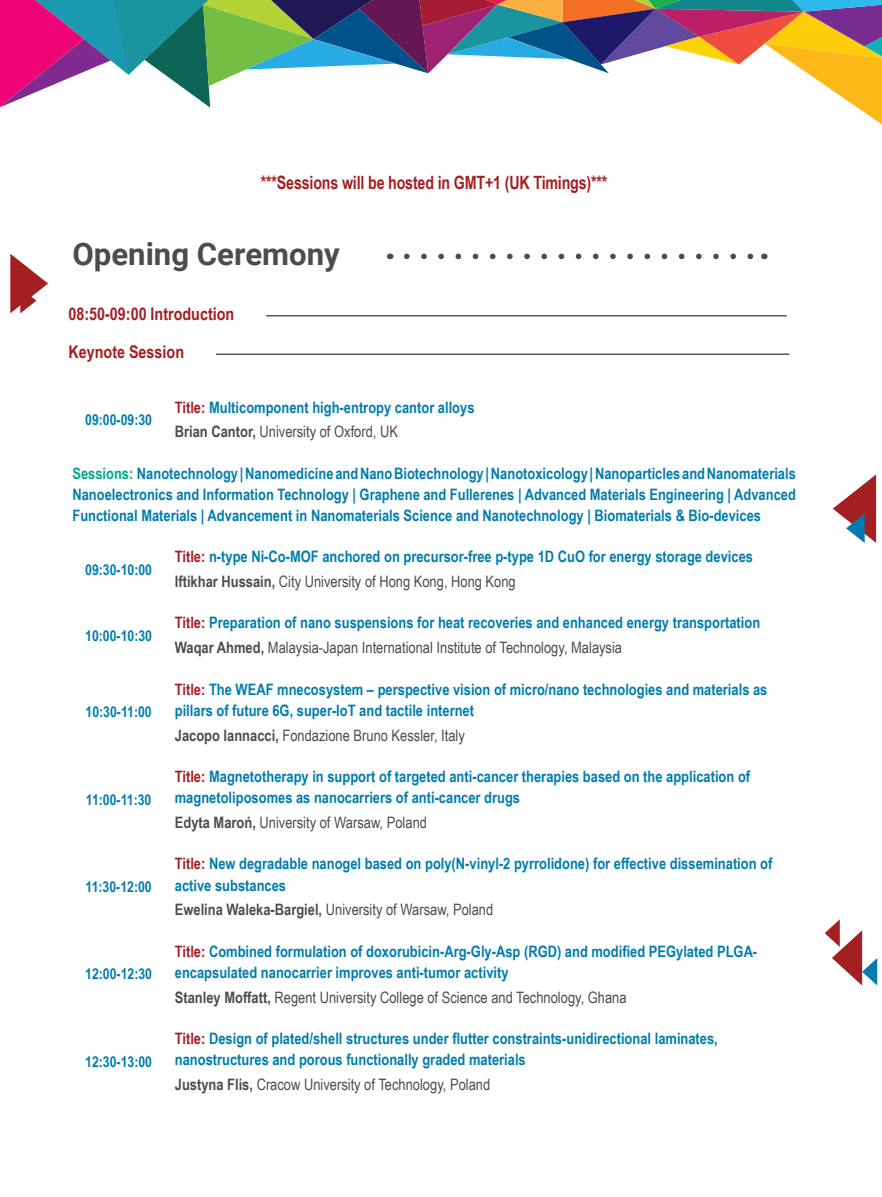
<style>
.page{position:relative;width:882px;height:1197px;background:#fff}
.page>*{position:absolute;margin:0;border:0;box-sizing:border-box;transform-origin:0 0}
.t1{font:700 31.15px "Roboto";color:#4b4c4d}
.t2{font:700 18.38px "Arial Narrow";letter-spacing:-.01em;color:#a41f22;scale:.95 1}
.Introduction{font:700 17.5px "Arial Narrow";color:#a41f22}
.Introduction-2{font:700 15.75px/21.3px "Arial Narrow";color:#007cae}
.Introduction-3{font:15.75px "Arial Narrow";color:#4b4c4d}
.t3{font:700 15.05px "Arial Narrow";color:#007cae}
.s1{color:#a41f22}
.s2{color:#4b4c4d}
.s3{font-weight:400;color:#4b4c4d}
.s4{color:#00a78e}
.s5{font-weight:700}
</style>
<div class="page">
<svg style="left:0;top:0;width:882px;height:125px"></svg>
<svg style="left:833px;top:474px;width:43px;height:69px"></svg>
<svg style="left:825px;top:919px;width:52px;height:67px"></svg>
<svg style="left:10px;top:254px;width:38px;height:59px"></svg>
<svg style="left:407px;top:254px;width:347px;height:5px"></svg>
<hr style="left:266px;top:315px;width:521px;height:1px;background:#4b4c4d">
<hr style="left:216px;top:354px;width:573px;height:1px;background:#4b4c4d">
<p class="t2" style="left:261px;top:168px;width:366px">***Sessions will be hosted in GMT+1 (UK Timings)***</p>
<p class="t1" style="left:72px;top:232px;width:269px">Opening Ceremony</p>
<p class="Introduction" style="left:68px;top:301px;width:167px">08:50-09:00 Introduction</p>
<p class="Introduction" style="left:68px;top:339px;width:117px">Keynote Session</p>
<p class="Introduction-2" style="left:175px;top:394px;width:301px;line-height:24.8px"><span class="s1">Title:</span> Multicomponent high-entropy cantor alloys<br><span class="s2">Brian Cantor,</span> <span class="s3">University of Oxford, UK</span></p>
<p class="Introduction-2" style="left:72px;top:462px;width:725px;text-align:justify"><span class="s4">Sessions:</span> Nanotechnology | Nanomedicine and Nano Biotechnology | Nanotoxicology | Nanoparticles and Nanomaterials Nanoelectronics and Information Technology | Graphene and Fullerenes | Advanced Materials Engineering | Advanced Functional Materials | Advancement in Nanomaterials Science and Nanotechnology | Biomaterials &amp; Bio-devices</p>
<p class="t3" style="left:85px;top:558px;width:68px">09:30-10:00</p>
<p class="t3" style="left:85px;top:408px;width:68px">09:00-09:30</p>
<p class="Introduction-2" style="left:175px;top:544px;width:580px;line-height:24.8px"><span class="s1">Title:</span> n-type Ni-Co-MOF anchored on precursor-free p-type 1D CuO for energy storage devices<br><span class="s2">Iftikhar Hussain,</span> <span class="s3">City University of Hong Kong, Hong Kong</span></p>
<p class="t3" style="left:85px;top:624px;width:68px">10:00-10:30</p>
<p class="t3" style="left:86px;top:701px;width:68px">10:30-11:00</p>
<p class="t3" style="left:86px;top:788px;width:67px">11:00-11:30</p>
<p class="t3" style="left:86px;top:875px;width:68px">11:30-12:00</p>
<p class="t3" style="left:85px;top:963px;width:68px">12:00-12:30</p>
<p class="t3" style="left:85px;top:1050px;width:68px">12:30-13:00</p>
<p class="Introduction-2" style="left:175px;top:610px;width:587px;line-height:24.8px"><span class="s1">Title:</span> Preparation of nano suspensions for heat recoveries and enhanced energy transportation<br><span class="s2">Waqar Ahmed,</span> <span class="s3">Malaysia-Japan International Institute of Technology, Malaysia</span></p>
<p class="Introduction-2" style="left:175px;top:678px;width:594px"><span class="s1">Title:</span> The WEAF mnecosystem – perspective vision of micro/nano technologies and materials as pillars of future 6G, super-IoT and tactile internet</p>
<p class="Introduction-3" style="left:175px;top:724px;width:292px"><span class="s5">Jacopo Iannacci,</span> Fondazione Bruno Kessler, Italy</p>
<p class="Introduction-2" style="left:175px;top:765px;width:577px"><span class="s1">Title:</span> Magnetotherapy in support of targeted anti-cancer therapies based on the application of magnetoliposomes as nanocarriers of anti-cancer drugs</p>
<p class="Introduction-3" style="left:175px;top:811px;width:254px"><span class="s5">Edyta Maroń,</span> University of Warsaw, Poland</p>
<p class="Introduction-2" style="left:175px;top:852px;width:599px"><span class="s1">Title:</span> New degradable nanogel based on poly(N-vinyl-2 pyrrolidone) for effective dissemination of active substances</p>
<p class="Introduction-3" style="left:175px;top:898px;width:320px"><span class="s5">Ewelina Waleka-Bargiel,</span> University of Warsaw, Poland</p>
<p class="Introduction-2" style="left:175px;top:940px;width:584px"><span class="s1">Title:</span> Combined formulation of doxorubicin-Arg-Gly-Asp (RGD) and modified PEGylated PLGA&shy;encapsulated nanocarrier improves anti-tumor activity</p>
<p class="Introduction-3" style="left:175px;top:986px;width:453px"><span class="s5">Stanley Moffatt,</span> Regent University College of Science and Technology, Ghana</p>
<p class="Introduction-2" style="left:175px;top:1027px;width:545px"><span class="s1">Title:</span> Design of plated/shell structures under flutter constraints-unidirectional laminates, nanostructures and porous functionally graded materials</p>
<p class="Introduction-3" style="left:175px;top:1073px;width:317px"><span class="s5">Justyna Flis,</span> Cracow University of Technology, Poland</p>
</div>
